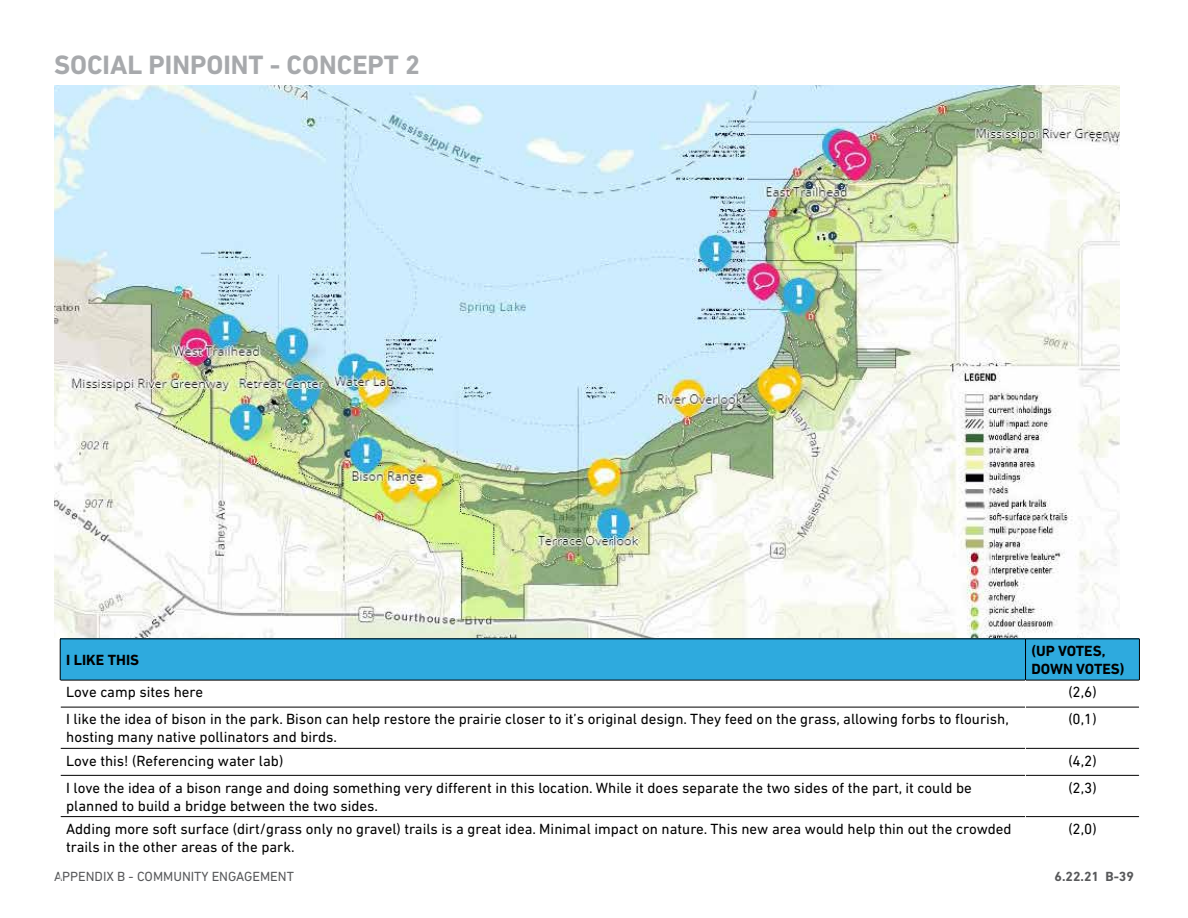
<style>
.page{position:relative;width:1188px;height:918px;background:#fff}
.page>*{position:absolute;margin:0;border:0;box-sizing:border-box;transform-origin:0 0}
.t1{font:700 27px "DIN Next LT Pro";color:#a7a9ac}
.t2{font:15px/18px "DIN Next LT Pro";color:#000}
.t3{font:700 15px/18px "DIN Next LT Pro";color:#000}
.t4{font:13.5px "DIN Next LT Pro";color:#58595b}
.t5{font:700 13.5px "DIN Next LT Pro";color:#58595b}
</style>
<div class="page">
<img style="left:54px;top:85px;width:1066px;height:552px">
<div style="left:60px;top:639px;width:966px;height:41px;background:#2eaade"></div>
<div style="left:1026px;top:639px;width:113px;height:41px;background:#2eaade"></div>
<hr style="left:60px;top:680px;width:966px;height:1px;background:#000">
<hr style="left:1026px;top:680px;width:114px;height:1px;background:#000">
<hr style="left:60px;top:707px;width:965px;height:1px;background:#000">
<hr style="left:1026px;top:707px;width:113px;height:1px;background:#000">
<hr style="left:60px;top:748px;width:965px;height:1px;background:#000">
<hr style="left:1026px;top:748px;width:113px;height:1px;background:#000">
<hr style="left:60px;top:775px;width:965px;height:1px;background:#000">
<hr style="left:1026px;top:775px;width:113px;height:1px;background:#000">
<hr style="left:60px;top:816px;width:965px;height:1px;background:#000">
<hr style="left:1026px;top:816px;width:113px;height:1px;background:#000">
<hr style="left:60px;top:639px;width:966px;height:1px;background:#000">
<hr style="left:60px;top:639px;width:1px;height:41px;background:#000">
<hr style="left:60px;top:707px;width:1px;height:41px;background:#fff">
<hr style="left:60px;top:775px;width:1px;height:42px;background:#fff">
<hr style="left:1026px;top:639px;width:114px;height:1px;background:#000">
<hr style="left:1025px;top:639px;width:1px;height:41px;background:#000">
<hr style="left:1139px;top:639px;width:1px;height:41px;background:#000">
<h1 class="t1" style="left:54px;top:49px;width:368px">SOCIAL PINPOINT - CONCEPT 2</h1>
<p class="t3" style="left:66px;top:651px;width:74px">I LIKE THIS</p>
<p class="t3" style="left:1032px;top:642px;width:94px">(UP VOTES,<br>DOWN VOTES)</p>
<p class="t2" style="left:66px;top:683px;width:139px">Love camp sites here</p>
<p class="t2" style="left:1068px;top:683px;width:30px">(2,6)</p>
<p class="t2" style="left:66px;top:710px;width:944px">I like the idea of bison in the park. Bison can help restore the prairie closer to it’s original design. They feed on the grass, allowing forbs to flourish, hosting many native pollinators and birds.</p>
<p class="t2" style="left:1068px;top:710px;width:30px">(0,1)</p>
<p class="t2" style="left:66px;top:751px;width:219px">Love this! (Referencing water lab)</p>
<p class="t2" style="left:1068px;top:751px;width:30px">(4,2)</p>
<p class="t2" style="left:66px;top:778px;width:907px">I love the idea of a bison range and doing something very different in this location. While it does separate the two sides of the part, it could be planned to build a bridge between the two sides.</p>
<p class="t2" style="left:1068px;top:778px;width:30px">(2,3)</p>
<p class="t2" style="left:66px;top:820px;width:947px">Adding more soft surface (dirt/grass only no gravel) trails is a great idea. Minimal impact on nature. This new area would help thin out the crowded trails in the other areas of the park.</p>
<p class="t2" style="left:1068px;top:820px;width:30px">(2,0)</p>
<p class="t4" style="left:54px;top:869px;width:241px">APPENDIX B - COMMUNITY ENGAGEMENT</p>
<p class="t5" style="left:1055px;top:869px;width:81px">6.22.21 B-39</p>
</div>
